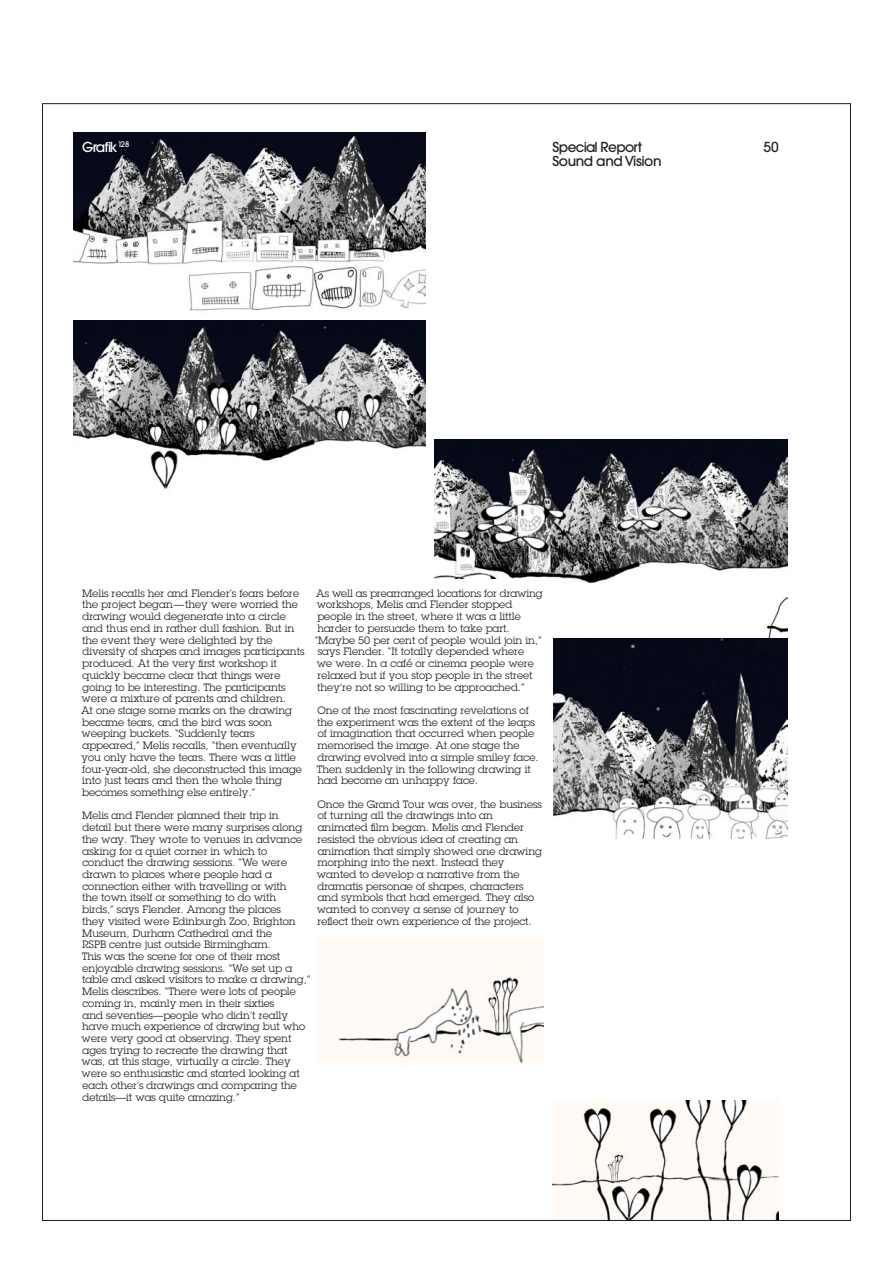
<style>
.page{position:relative;width:893px;height:1263px;background:#fff}
.page>*{position:absolute;margin:0;border:0;box-sizing:border-box;transform-origin:0 0}
.t1{font:500 13.65px "Avant Garde";letter-spacing:-.03em;color:#231f20}
.t2{font:500 13.65px "Avant Garde";letter-spacing:-.05em;color:#231f20}
.t3{font:500 13.65px "Avant Garde";letter-spacing:-.05em;color:#fff}
.t4{font:10.5px/11.7px "Lubalin Graph";color:#231f20}
</style>
<div class="page">
<img style="left:73px;top:132px;width:353px;height:357px">
<img style="left:435px;top:439px;width:353px;height:399px">
<div style="left:73px;top:579px;width:479px;height:605px;background:#fff"></div>
<img style="left:335px;top:970px;width:208px;height:94px">
<img style="left:552px;top:1100px;width:227px;height:118px">
<h1 class="t3" style="left:82px;top:139px;width:49px">Grafik<sup>128</sup></h1>
<h1 class="t2" style="left:552px;top:139px;width:91px">Special Report</h1>
<h1 class="t1" style="left:763px;top:139px;width:17px">50</h1>
<h1 class="t1" style="left:552px;top:153px;width:111px">Sound and Vision</h1>
<p class="t4" style="left:315px;top:587px;width:230px">As well as prearranged locations for drawing workshops, Melis and Flender stopped people in the street, where it was a little harder to persuade them to take part. “Maybe 50 per cent of people would join in,” says Flender. “It totally depended where<br>we were. In a café or cinema people were relaxed but if you stop people in the street they’re not so willing to be approached.”</p>
<p class="t4" style="left:317px;top:704px;width:223px">One of the most fascinating revelations of the experiment was the extent of the leaps of imagination that occurred when people memorised the image. At one stage the drawing evolved into a simple smiley face.<br>Then suddenly in the following drawing it had become an unhappy face.</p>
<p class="t4" style="left:317px;top:798px;width:227px">Once the Grand Tour was over, the business of turning all the drawings into an animated film began. Melis and Flender resisted the obvious idea of creating an animation that simply showed one drawing morphing into the next. Instead they wanted to develop a narrative from the dramatis personae of shapes, characters and symbols that had emerged. They also wanted to convey a sense of journey to reflect their own experience of the project.</p>
<p class="t4" style="left:81px;top:587px;width:225px">Melis recalls her and Flender’s fears before the project began—they were worried the drawing would degenerate into a circle and thus end in rather dull fashion. But in the event they were delighted by the diversity of shapes and images participants produced. At the very first workshop it quickly became clear that things were going to be interesting. The participants were a mixture of parents and children.<br>At one stage some marks on the drawing became tears, and the bird was soon weeping buckets. “Suddenly tears appeared,” Melis recalls, “then eventually you only have the tears. There was a little four-year-old, she deconstructed this image into just tears and then the whole thing becomes something else entirely.”</p>
<p class="t4" style="left:82px;top:810px;width:230px">Melis and Flender planned their trip in<br>detail but there were many surprises along the way. They wrote to venues in advance asking for a quiet corner in which to conduct the drawing sessions. “We were drawn to places where people had a connection either with travelling or with<br>the town itself or something to do with<br>birds,” says Flender. Among the places<br>they visited were Edinburgh Zoo, Brighton Museum, Durham Cathedral and the<br>RSPB centre just outside Birmingham.<br>This was the scene for one of their most enjoyable drawing sessions. “We set up a table and asked visitors to make a drawing,” Melis describes. “There were lots of people coming in, mainly men in their sixties<br>and seventies—people who didn’t really have much experience of drawing but who were very good at observing. They spent ages trying to recreate the drawing that was, at this stage, virtually a circle. They were so enthusiastic and started looking at each other’s drawings and comparing the details—it was quite amazing.”</p>
</div>
